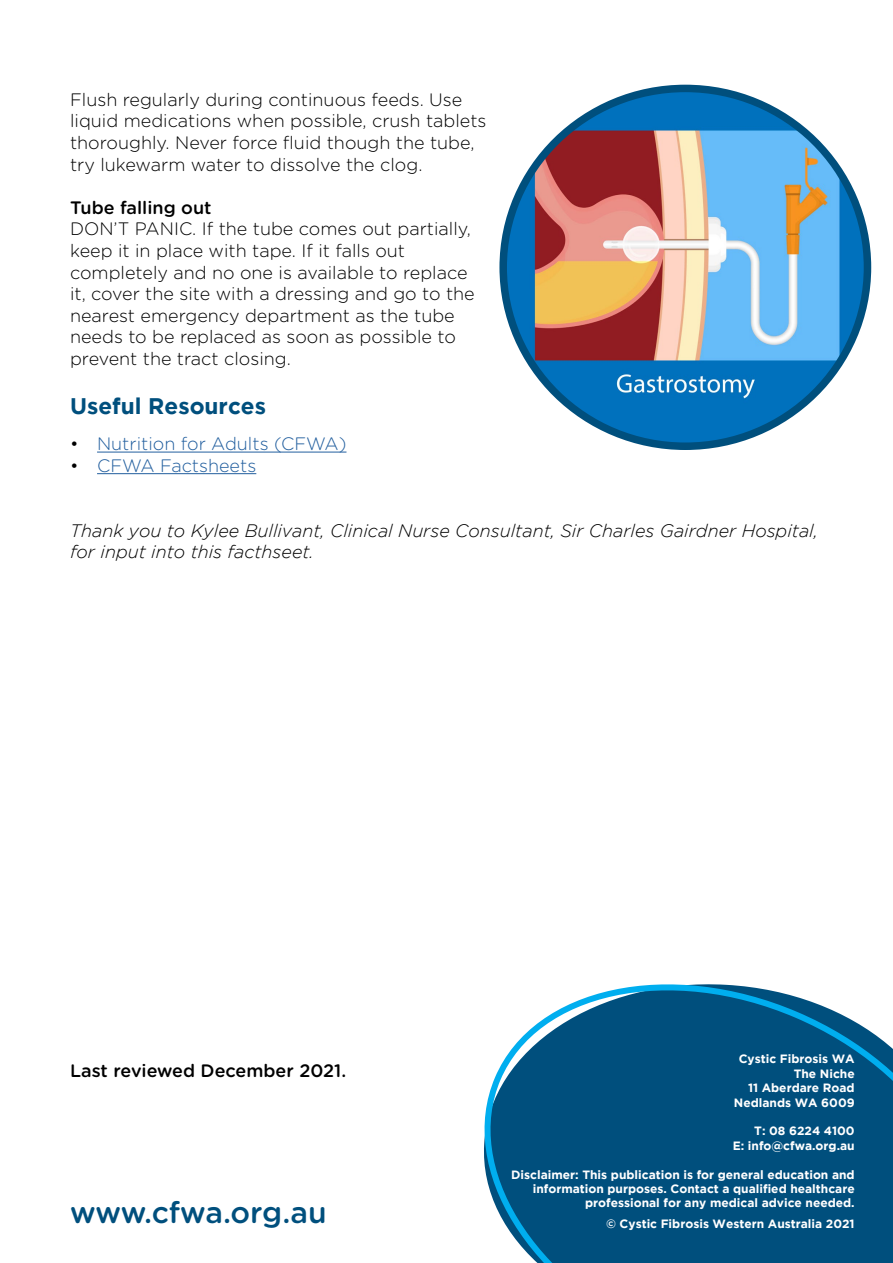
<style>
.page{position:relative;width:893px;height:1263px;background:#fff}
.page>*{position:absolute;margin:0;border:0;box-sizing:border-box;transform-origin:0 0}
.t1{font:500 30px "Gotham Rounded";letter-spacing:-.005em;color:#004f7d}
.t2{font:700 22.5px "Gotham";color:#004f7d}
.t3{font:300 18px/21.6px "Gotham Rounded";color:#000}
.t4{font:italic 300 18px/21.6px "Gotham";color:#000}
.t5{font:300 18px "Gotham Rounded";color:#215e9e}
.t6{font:500 18px "Gotham Rounded";color:#000}
.t7{font:700 12px/14.4px "Gotham";color:#fff;text-align:right}
.s1{color:#000}
</style>
<div class="page">
<hr style="left:97px;top:452px;width:249px;height:1px;background:#215e9e">
<hr style="left:97px;top:473px;width:159px;height:1px;background:#215e9e">
<svg style="left:484px;top:984px;width:409px;height:279px;background:#1b658e"></svg>
<img style="left:503px;top:88px;width:364px;height:358px">
<div style="left:499px;top:85px;width:372px;height:365px;border:8px solid #004f7d;border-radius:50%"></div>
<p class="t3" style="left:70px;top:88px;width:418px">Flush regularly during continuous feeds. Use liquid medications when possible, crush tablets thoroughly. Never force fluid though the tube, try lukewarm water to dissolve the clog.</p>
<p class="t6" style="left:70px;top:195px;width:143px">Tube falling out</p>
<p class="t3" style="left:70px;top:217px;width:406px">DON’T PANIC. If the tube comes out partially, keep it in place with tape. If it falls out completely and no one is available to replace it, cover the site with a dressing and go to the nearest emergency department as the tube needs to be replaced as soon as possible to prevent the tract closing.</p>
<p class="t2" style="left:70px;top:393px;width:197px">Useful Resources</p>
<p class="t5" style="left:70px;top:432px;width:278px"><span class="s1">•</span> Nutrition for Adults (CFWA)</p>
<p class="t5" style="left:70px;top:453px;width:188px"><span class="s1">•</span> CFWA Factsheets</p>
<p class="t4" style="left:70px;top:520px;width:749px">Thank you to Kylee Bullivant, Clinical Nurse Consultant, Sir Charles Gairdner Hospital, for input into this facthseet.</p>
<p class="t6" style="left:70px;top:1057px;width:278px">Last reviewed December 2021.</p>
<h1 class="t1" style="left:70px;top:1191px;width:258px">www.cfwa.org.au</h1>
<p class="t7" style="left:734px;top:1051px;width:122px">Cystic Fibrosis WA<br>The Niche<br>11 Aberdare Road<br>Nedlands WA 6009</p>
<p class="t7" style="left:733px;top:1123px;width:124px">T: 08 6224 4100<br>E: info@cfwa.org.au</p>
<p class="t7" style="left:511px;top:1167px;width:345px">Disclaimer: This publication is for general education and information purposes. Contact a qualified healthcare professional for any medical advice needed.</p>
<p class="t7" style="left:606px;top:1216px;width:250px">© Cystic Fibrosis Western Australia 2021</p>
</div>
